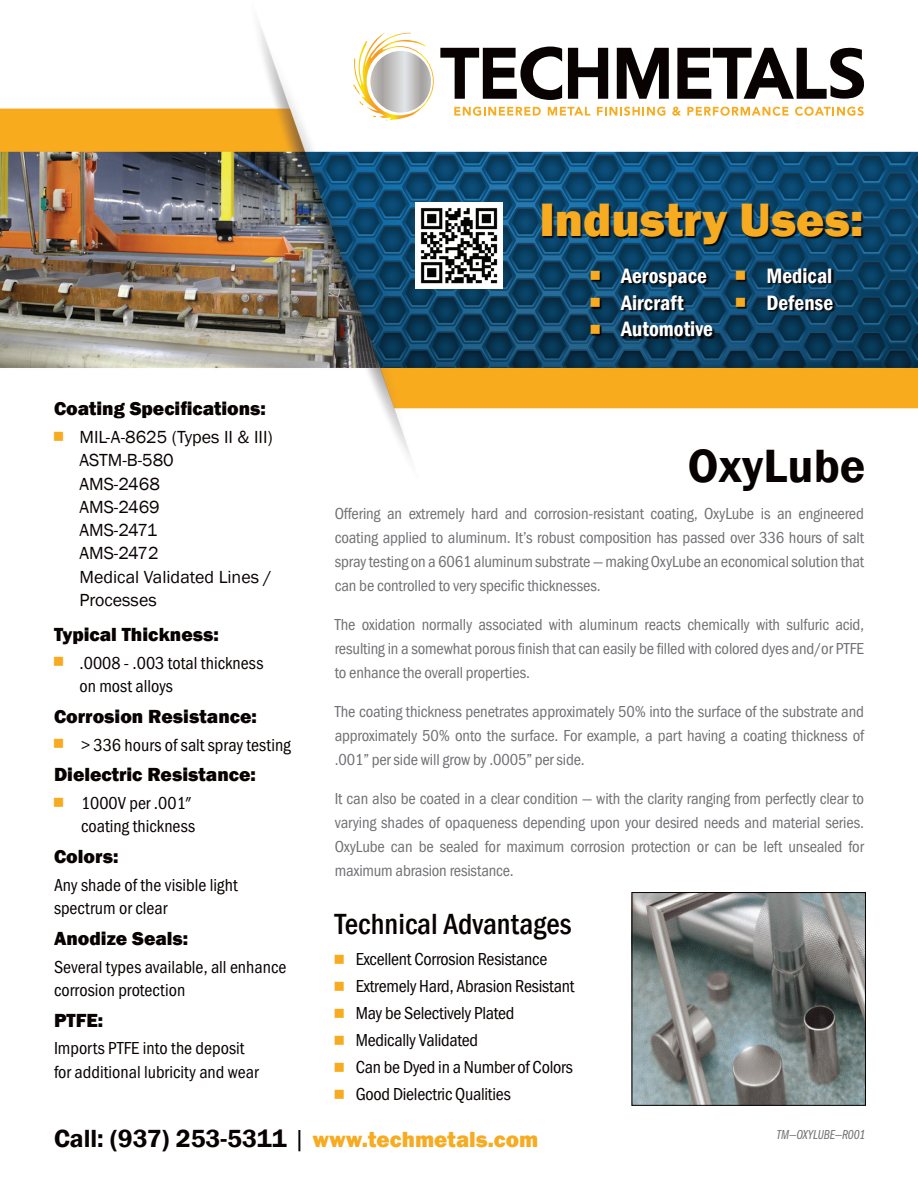
<style>
.page{position:relative;width:918px;height:1188px;background:#fff}
.page>*{position:absolute;margin:0;border:0;box-sizing:border-box;transform-origin:0 0}
.t1{font:800 48.15px "Franklin Gothic";color:#f7ab20}
.t2{font:600 48px "Franklin Gothic";color:#080302}
.t3{font:500 condensed 30px "Franklin Gothic";color:#080302}
.t4{font:600 25.5px "Franklin Gothic";color:#080302}
.t5{font:600 condensed 21.45px "Franklin Gothic";color:#fff}
.t6{font:800 19.5px "Franklin Gothic";color:#080302}
.t7{font:18px/23.2px "Franklin Gothic URW Cond";color:#080302}
.t8{font:18px/23.2px "Franklin Gothic";color:#080302;text-align:justify}
.t9{font:16.5px/24px "Franklin Gothic URW Cond";letter-spacing:-.01em;color:#717074;text-align:justify}
.t10{font:13.5px "Franklin Gothic LT Pro Bk Cm It";letter-spacing:-.015em;color:#717074}
.s1{font-family:"Franklin Gothic URW Boo";font-weight:400}
.s2{font-weight:800;font-size:22.5px;color:#f7ab20}
</style>
<div class="page">
<img style="left:0;top:20px;width:918px;height:1086px">
<svg style="left:454px;top:107px;width:87px;height:9px"></svg>
<svg style="left:548px;top:107px;width:42px;height:9px"></svg>
<svg style="left:597px;top:107px;width:68px;height:9px"></svg>
<svg style="left:672px;top:107px;width:9px;height:9px"></svg>
<svg style="left:687px;top:107px;width:102px;height:9px"></svg>
<svg style="left:795px;top:107px;width:69px;height:9px"></svg>
<svg style="left:568px;top:48px;width:40px;height:51px"></svg>
<svg style="left:617px;top:48px;width:52px;height:51px"></svg>
<svg style="left:353px;top:31px;width:81px;height:90px"></svg>
<svg style="left:440px;top:47px;width:122px;height:53px"></svg>
<svg style="left:677px;top:48px;width:187px;height:51px"></svg>
<img style="left:634px;top:894px;width:230px;height:210px">
<div style="left:632px;top:892px;width:234px;height:214px;border:1px solid #080302"></div>
<svg style="left:543px;top:205px;width:321px;height:42px;background:#0a2c43"></svg>
<svg style="left:591px;top:269px;width:125px;height:70px;background:#0c3551"></svg>
<svg style="left:737px;top:269px;width:99px;height:43px;background:#0a314b"></svg>
<img style="left:416px;top:202px;width:86px;height:87px">
<svg style="left:54px;top:431px;width:9px;height:9px"></svg>
<svg style="left:54px;top:657px;width:9px;height:9px"></svg>
<svg style="left:54px;top:739px;width:9px;height:9px"></svg>
<svg style="left:54px;top:797px;width:9px;height:9px"></svg>
<svg style="left:591px;top:271px;width:9px;height:9px"></svg>
<svg style="left:591px;top:298px;width:9px;height:9px"></svg>
<svg style="left:591px;top:325px;width:9px;height:9px"></svg>
<svg style="left:736px;top:271px;width:9px;height:9px"></svg>
<svg style="left:736px;top:298px;width:9px;height:9px"></svg>
<svg style="left:335px;top:955px;width:9px;height:9px"></svg>
<svg style="left:335px;top:982px;width:9px;height:9px"></svg>
<svg style="left:335px;top:1009px;width:9px;height:9px"></svg>
<svg style="left:335px;top:1036px;width:9px;height:9px"></svg>
<svg style="left:335px;top:1063px;width:9px;height:9px"></svg>
<svg style="left:335px;top:1090px;width:9px;height:9px"></svg>
<p class="t6" style="left:54px;top:396px;width:213px">Coating Specifications:</p>
<p class="t8" style="left:80px;top:426px;width:195px">MIL-A-8625 (Types II &amp; III)</p>
<p class="t8" style="left:80px;top:449px;width:96px">ASTM-B-580</p>
<p class="t8" style="left:80px;top:472px;width:82px">AMS-2468<br>AMS-2469<br>AMS-2471</p>
<p class="t8" style="left:80px;top:542px;width:81px">AMS-2472</p>
<p class="t8" style="left:80px;top:565px;width:194px">Medical Validated Lines /<br>Processes</p>
<p class="t6" style="left:54px;top:622px;width:166px">Typical Thickness:</p>
<p class="t7" style="left:80px;top:650px;width:185px">.0008 - .003 total thickness</p>
<p class="t7" style="left:80px;top:673px;width:95px">on most alloys</p>
<p class="t6" style="left:54px;top:704px;width:204px">Corrosion Resistance:</p>
<p class="t7" style="left:81px;top:732px;width:211px">&gt; 336 hours of salt spray testing</p>
<p class="t6" style="left:54px;top:762px;width:203px">Dielectric Resistance:</p>
<p class="t7" style="left:81px;top:790px;width:116px">1000V per .001″ coating thickness</p>
<p class="t6" style="left:54px;top:844px;width:66px">Colors:</p>
<p class="t7" style="left:54px;top:872px;width:185px">Any shade of the visible light spectrum or clear</p>
<p class="t6" style="left:54px;top:926px;width:136px">Anodize Seals:</p>
<p class="t7" style="left:54px;top:954px;width:234px">Several types available, all enhance corrosion protection</p>
<p class="t6" style="left:54px;top:1008px;width:51px">PTFE:</p>
<p class="t7" style="left:54px;top:1036px;width:206px">Imports PTFE into the deposit for additional lubricity and wear</p>
<p class="t1" style="left:539px;top:189px;width:325px">Industry Uses:</p>
<p class="t5" style="left:621px;top:261px;width:87px">Aerospace</p>
<p class="t5" style="left:621px;top:288px;width:64px">Aircraft</p>
<p class="t5" style="left:621px;top:315px;width:93px">Automotive</p>
<p class="t5" style="left:766px;top:261px;width:68px">Medical</p>
<p class="t5" style="left:766px;top:288px;width:68px">Defense</p>
<p class="t2" style="left:688px;top:436px;width:179px">OxyLube</p>
<p class="t9" style="left:335px;top:501px;width:531px">Offering an extremely hard and corrosion-resistant coating, OxyLube is an engineered coating applied to aluminum. It’s robust composition has passed over 336 hours of salt spray testing on a 6061 aluminum substrate — making OxyLube an economical solution that can be controlled to very specific thicknesses.</p>
<p class="t9" style="left:335px;top:612px;width:531px">The oxidation normally associated with aluminum reacts chemically with sulfuric acid, resulting in a somewhat porous finish that can easily be filled with colored dyes and/or PTFE to enhance the overall properties.</p>
<p class="t9" style="left:335px;top:699px;width:531px">The coating thickness penetrates approximately 50% into the surface of the substrate and approximately 50% onto the surface. For example, a part having a coating thickness of .001” per side will grow by .0005” per side.</p>
<p class="t9" style="left:335px;top:786px;width:531px">It can also be coated in a clear condition — with the clarity ranging from perfectly clear to varying shades of opaqueness depending upon your desired needs and material series.<br>OxyLube can be sealed for maximum corrosion protection or can be left unsealed for maximum abrasion resistance.</p>
<p class="t3" style="left:335px;top:904px;width:238px">Technical Advantages</p>
<p class="t7" style="left:356px;top:946px;width:193px">Excellent Corrosion Resistance</p>
<p class="t7" style="left:356px;top:973px;width:220px">Extremely Hard, Abrasion Resistant</p>
<p class="t7" style="left:356px;top:1000px;width:160px">May be Selectively Plated</p>
<p class="t7" style="left:356px;top:1027px;width:124px">Medically Validated</p>
<p class="t7" style="left:356px;top:1054px;width:219px">Can be Dyed in a Number of Colors</p>
<p class="t7" style="left:356px;top:1081px;width:157px">Good Dielectric Qualities</p>
<p class="t4" style="left:54px;top:1123px;width:486px">Call: (937) 253-5311 <span class="s1">|</span> <span class="s2">www.techmetals.com</span></p>
<p class="t10" style="left:777px;top:1127px;width:90px">TM—OXYLUBE—R001</p>
</div>
